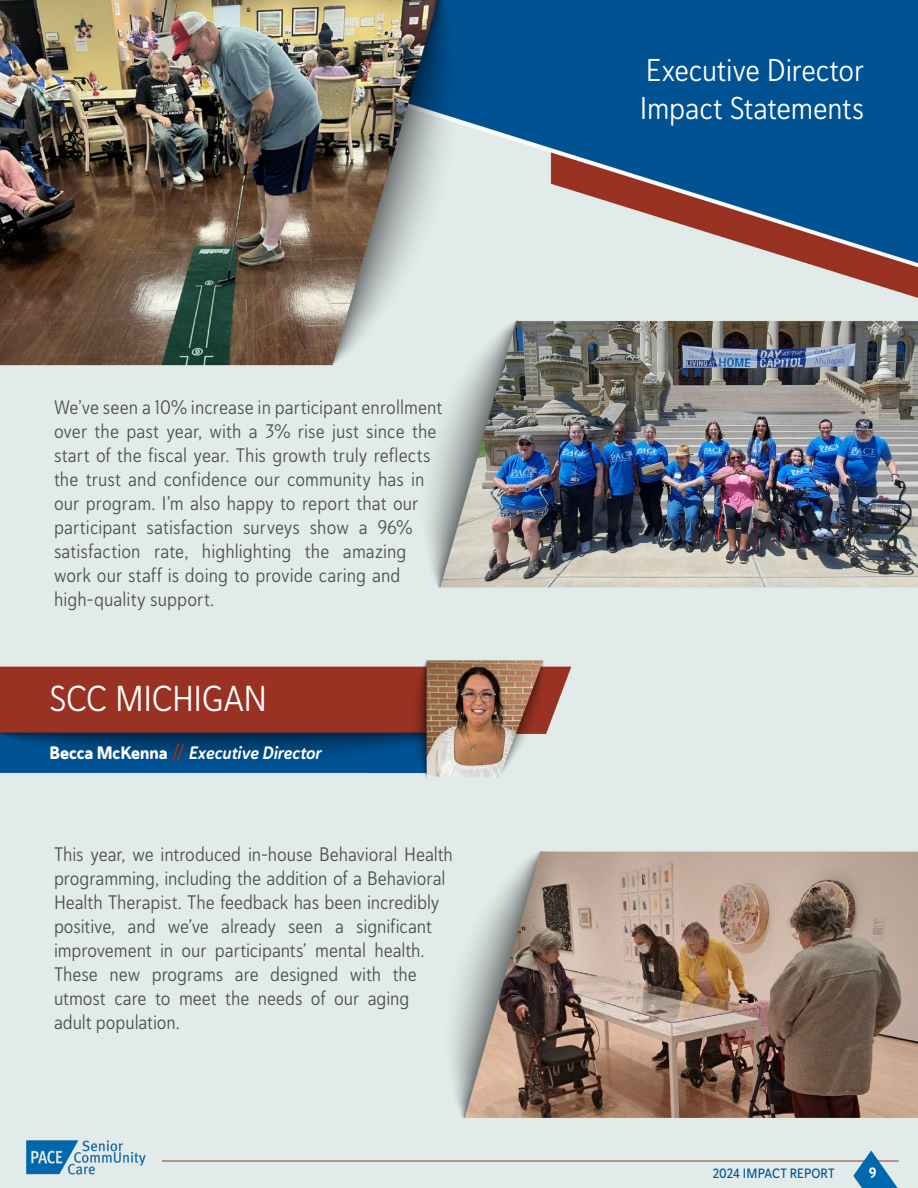
<style>
.page{position:relative;width:918px;height:1188px;background:#fff}
.page>*{position:absolute;margin:0;border:0;box-sizing:border-box;transform-origin:0 0}
.t1{font:36px "Haboro Soft Con Boo";letter-spacing:-.01em;color:#fff}
.t2{font:31.5px/37.8px "Haboro Soft Con Boo";letter-spacing:-.005em;color:#fff}
.t3{font:19.5px/24px "Haboro Soft Con Boo";color:#4f4d4d}
.t4{font:18px "Haboro Soft Con Bol It";color:#fff}
.t5{font:15px "Haboro Soft Con Bol";color:#fff}
.t6{font:13.5px "Haboro Soft Con Med";letter-spacing:.005em;color:#005293}
.t7{font:500 12px "Montserrat";letter-spacing:.005em;color:#005293}
.s1{font-family:"Haboro Soft Con Ex B"}
.s2{font-family:"Montserrat";font-weight:500;color:#983222}
</style>
<div class="page">
<img style="left:0;top:0;width:918px;height:1188px">
<hr style="left:162px;top:1161px;width:737px;height:1px;background:#983222">
<svg style="left:853px;top:1151px;width:46px;height:37px;background:#6aa3c6"></svg>
<img style="left:22px;top:1137px;width:126px;height:39px">
<p class="t3" style="left:54px;top:395px;width:390px">We’ve seen a 10% increase in participant enrollment over the past year, with a 3% rise just since the start of the fiscal year. This growth truly reflects the trust and confidence our community has in our program. I’m also happy to report that our participant satisfaction surveys show a 96% satisfaction rate, highlighting the amazing work our staff is doing to provide caring and high-quality support.</p>
<h1 class="t1" style="left:50px;top:674px;width:219px">SCC MICHIGAN</h1>
<p class="t4" style="left:50px;top:741px;width:274px"><span class="s1">Becca McKenna</span> <span class="s2">//</span> Executive Director</p>
<p class="t3" style="left:54px;top:842px;width:400px">This year, we introduced in-house Behavioral Health programming, including the addition of a Behavioral Health Therapist. The feedback has been incredibly positive, and we’ve already seen a significant improvement in our participants’ mental health.<br>These new programs are designed with the utmost care to meet the needs of our aging<br>adult population.</p>
<h2 class="t2" style="left:640px;top:51px;width:226px">Executive Director<br>Impact Statements</h2>
<p class="t6" style="left:713px;top:1164px;width:123px">2024 IMPACT REPORT</p>
<p class="t5" style="left:869px;top:1163px;width:9px">9</p>
<p class="t7" style="left:693px;top:1167px;width:141px">2024 IMPACT REPORT</p>
</div>
